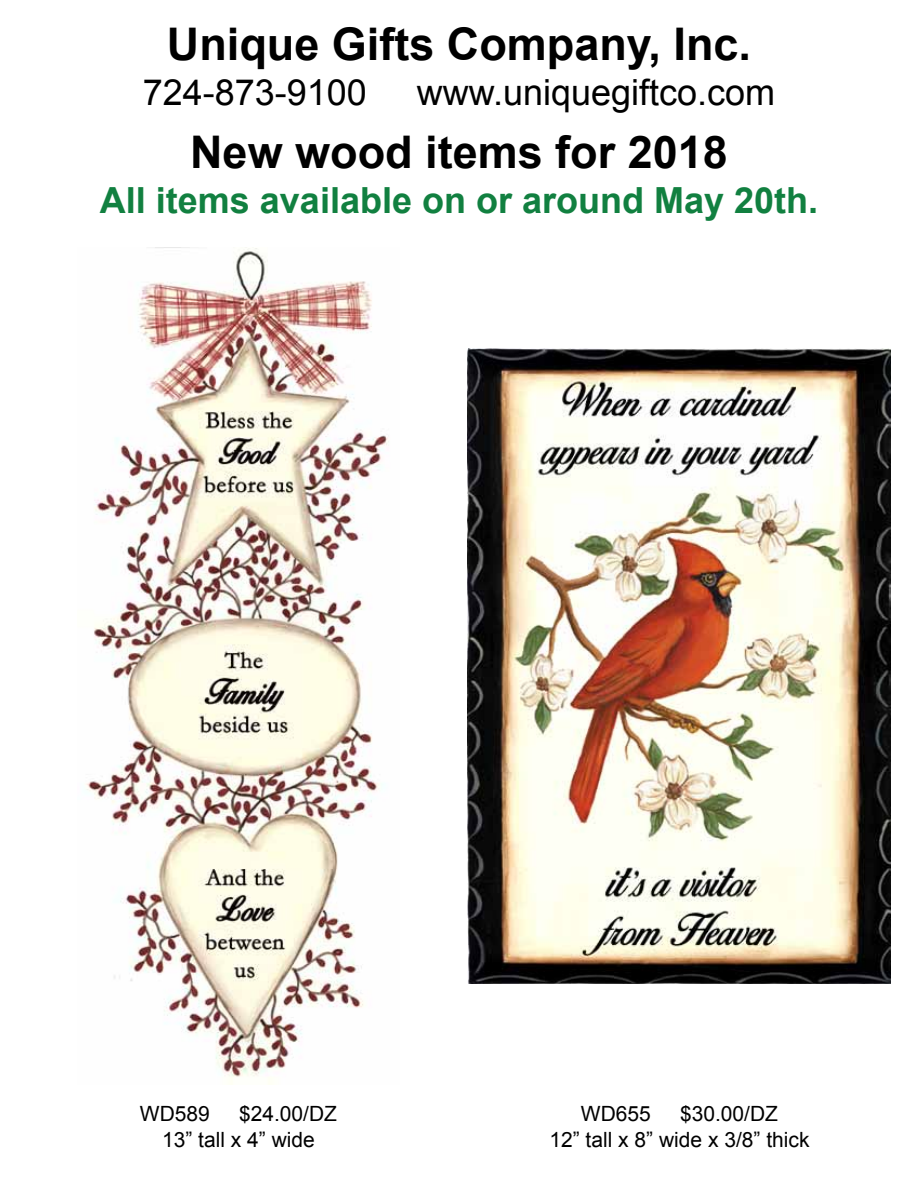
<style>
.page{position:relative;width:918px;height:1188px;background:#fff}
.page>*{position:absolute;margin:0;border:0;box-sizing:border-box;transform-origin:0 0}
.t1{font:700 45px "Arial";color:#000}
.t2{font:700 36px "Arial";color:#118040}
.t3{font:36px "Arial";color:#000}
.t4{font:21px/25.2px "Arial";color:#000}
</style>
<div class="page">
<img style="left:86px;top:247px;width:303px;height:838px">
<img style="left:468px;top:349px;width:423px;height:634px">
<h1 class="t1" style="left:167px;top:14px;width:586px">Unique Gifts Company, Inc.</h1>
<h2 class="t3" style="left:143px;top:69px;width:226px">724-873-9100</h2>
<h2 class="t3" style="left:417px;top:69px;width:360px">www.uniquegiftco.com</h2>
<h1 class="t1" style="left:190px;top:122px;width:539px">New wood items for 2018</h1>
<h2 class="t2" style="left:100px;top:176px;width:720px">All items available on or around May 20th.</h2>
<p class="t4" style="left:162px;top:1102px;width:177px;text-indent:77px">$24.00/DZ<br>13” tall x 4” wide</p>
<p class="t4" style="left:140px;top:1102px;width:72px">WD589</p>
<p class="t4" style="left:549px;top:1102px;width:262px;text-indent:131px">$30.00/DZ<br>12” tall x 8” wide x 3/8” thick</p>
<p class="t4" style="left:581px;top:1102px;width:72px">WD655</p>
</div>
